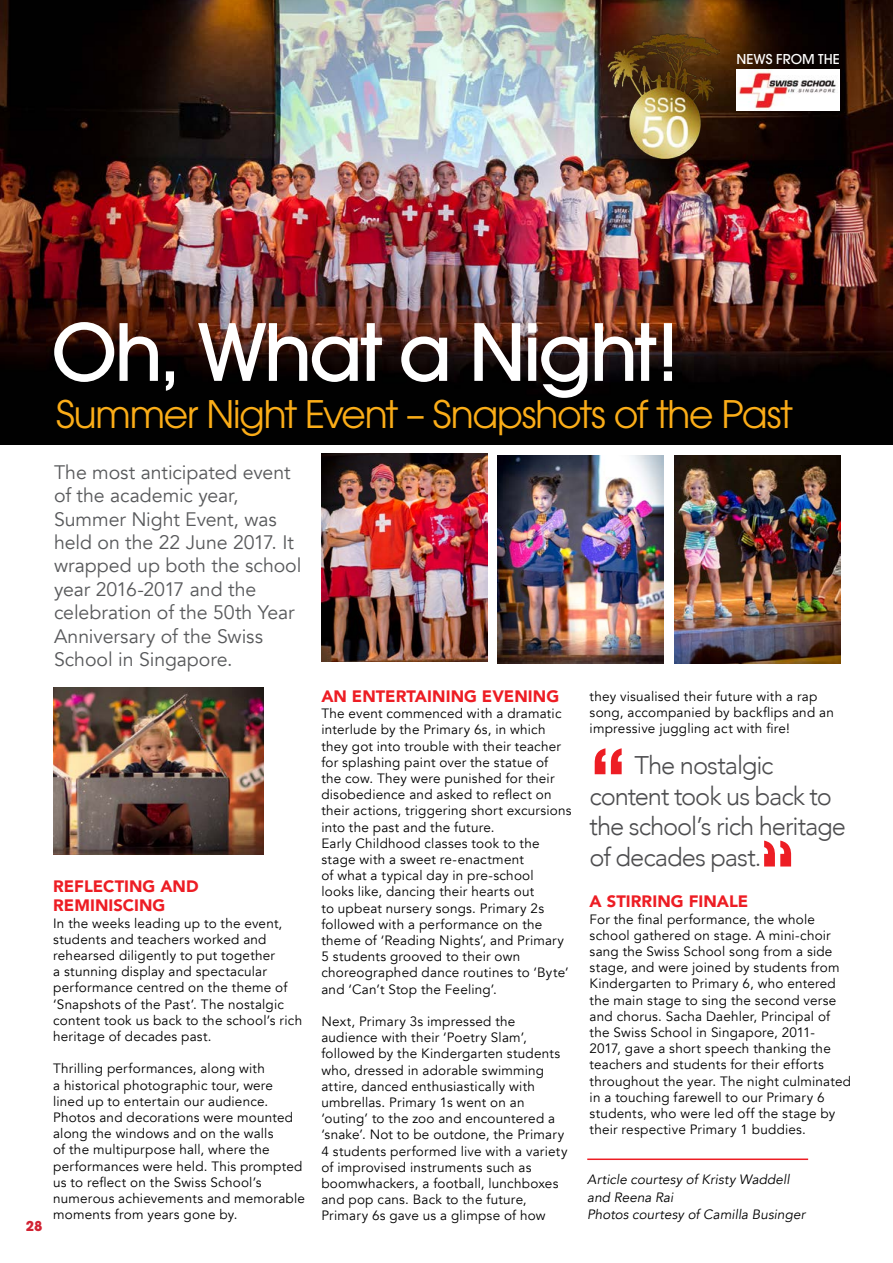
<style>
.page{position:relative;width:893px;height:1263px;background:#fff}
.page>*{position:absolute;margin:0;border:0;box-sizing:border-box;transform-origin:0 0}
.t1{font:500 78px "Avant Garde";letter-spacing:-.04em;color:#fff}
.t2{font:37.8px "Avant Garde";letter-spacing:-.035em;color:#fbad18}
.t3{font:300 25.5px/30.6px "Avenir";letter-spacing:-.04em;color:#4d4d4f}
.t4{font:19.5px/23.4px "Avenir";letter-spacing:-.005em;color:#58595b}
.t5{font:900 16.5px/19.8px "Avenir";letter-spacing:.005em;color:#ed1d24}
.t6{font:13.5px/16.2px "Avenir";letter-spacing:.015em;color:#000}
.t7{font:italic 13.5px/17.2px "Avenir";letter-spacing:.005em;color:#000}
.t8{font:500 13.5px "Avant Garde";color:#fff}
.t9{font:700 13.5px "Avant Garde";color:#d22333}
</style>
<div class="page">
<img style="left:0;top:0;width:893px;height:445px">
<img style="left:737px;top:70px;width:103px;height:40px">
<img style="left:607px;top:33px;width:113px;height:126px">
<img style="left:53px;top:687px;width:210px;height:168px">
<img style="left:498px;top:455px;width:165px;height:209px">
<img style="left:321px;top:453px;width:166px;height:209px">
<img style="left:675px;top:455px;width:165px;height:209px">
<svg style="left:595px;top:748px;width:27px;height:26px"></svg>
<svg style="left:764px;top:840px;width:27px;height:26px"></svg>
<hr style="left:587px;top:1158px;width:221px;height:2px;background:#ed1d24">
<p class="t8" style="left:737px;top:51px;width:105px">NEWS FROM THE</p>
<p class="t9" style="left:26px;top:1217px;width:18px">28</p>
<h1 class="t1" style="left:51px;top:304px;width:629px">Oh, What a Night!</h1>
<h2 class="t2" style="left:56px;top:392px;width:738px">Summer Night Event – Snapshots of the Past</h2>
<h3 class="t4" style="left:54px;top:461px;width:249px">The most anticipated event of the academic year,<br>Summer Night Event, was held on the 22 June 2017. It wrapped up both the school year 2016-2017 and the celebration of the 50th Year<br>Anniversary of the Swiss<br>School in Singapore.</h3>
<p class="t5" style="left:53px;top:875px;width:147px">REFLECTING AND<br>REMINISCING</p>
<p class="t6" style="left:53px;top:915px;width:251px">In the weeks leading up to the event, students and teachers worked and rehearsed diligently to put together<br>a stunning display and spectacular performance centred on the theme of ‘Snapshots of the Past’. The nostalgic content took us back to the school’s rich heritage of decades past.</p>
<p class="t6" style="left:53px;top:1061px;width:253px">Thrilling performances, along with<br>a historical photographic tour, were lined up to entertain our audience.<br>Photos and decorations were mounted along the windows and on the walls<br>of the multipurpose hall, where the performances were held. This prompted us to reflect on the Swiss School’s numerous achievements and memorable moments from years gone by.</p>
<p class="t5" style="left:321px;top:686px;width:239px">AN ENTERTAINING EVENING</p>
<p class="t6" style="left:321px;top:706px;width:252px">The event commenced with a dramatic interlude by the Primary 6s, in which they got into trouble with their teacher for splashing paint over the statue of the cow. They were punished for their disobedience and asked to reflect on their actions, triggering short excursions into the past and the future.<br>Early Childhood classes took to the stage with a sweet re-enactment<br>of what a typical day in pre-school<br>looks like, dancing their hearts out<br>to upbeat nursery songs. Primary 2s followed with a performance on the theme of ‘Reading Nights’, and Primary 5 students grooved to their own choreographed dance routines to ‘Byte’ and ‘Can’t Stop the Feeling’.</p>
<p class="t6" style="left:321px;top:1013px;width:248px">Next, Primary 3s impressed the audience with their ‘Poetry Slam’, followed by the Kindergarten students who, dressed in adorable swimming attire, danced enthusiastically with umbrellas. Primary 1s went on an ‘outing’ to the zoo and encountered a ‘snake’. Not to be outdone, the Primary 4 students performed live with a variety of improvised instruments such as boomwhackers, a football, lunchboxes and pop cans. Back to the future, Primary 6s gave us a glimpse of how</p>
<p class="t6" style="left:590px;top:688px;width:246px">they visualised their future with a rap song, accompanied by backflips and an impressive juggling act with fire!</p>
<h3 class="t3" style="left:589px;top:750px;width:258px;text-indent:45px">The nostalgic content took us back to the school’s rich heritage of decades past.</h3>
<p class="t5" style="left:590px;top:891px;width:160px">A STIRRING FINALE</p>
<p class="t6" style="left:590px;top:911px;width:263px">For the final performance, the whole school gathered on stage. A mini-choir sang the Swiss School song from a side stage, and were joined by students from Kindergarten to Primary 6, who entered the main stage to sing the second verse and chorus. Sacha Daehler, Principal of the Swiss School in Singapore, 2011-<br>2017, gave a short speech thanking the teachers and students for their efforts throughout the year. The night culminated in a touching farewell to our Primary 6 students, who were led off the stage by their respective Primary 1 buddies.</p>
<p class="t7" style="left:587px;top:1171px;width:219px">Article courtesy of Kristy Waddell and Reena Rai<br>Photos courtesy of Camilla Businger</p>
</div>
